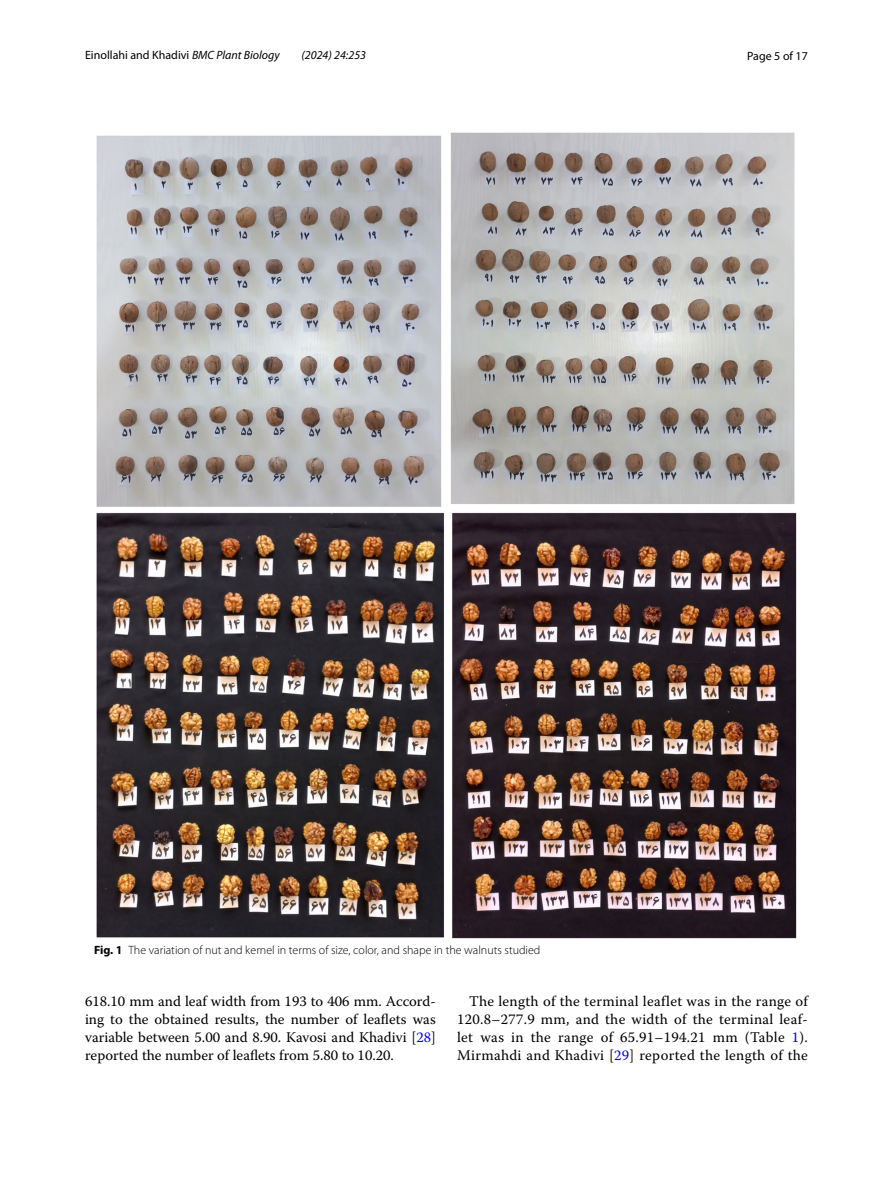
<style>
.page{position:relative;width:893px;height:1187px;background:#fff}
.page>*{position:absolute;margin:0;border:0;box-sizing:border-box;transform-origin:0 0}
.t1{font:14.7px/18px "Warnock Pro";letter-spacing:.015em;color:#000;text-align:justify}
.t2{font:300 12px "Myriad Pro";color:#000}
.t3{font:12px "Myriad Pro";color:#000}
.t4{font:italic 12px "Myriad Pro";color:#000}
.s1{font-style:italic}
.s2{font-weight:700}
.s3{color:#00f}
</style>
<div class="page">
<img style="left:96px;top:133px;width:701px;height:805px">
<p class="t3" style="left:85px;top:48px;width:196px">Einollahi and Khadivi <span class="s1">BMC Plant Biology</span></p>
<p class="t4" style="left:301px;top:48px;width:66px">(2024) 24:253</p>
<p class="t3" style="left:747px;top:48px;width:62px">Page 5 of 17</p>
<p class="t2" style="left:94px;top:943px;width:448px"><span class="s2">Fig. 1</span> The variation of nut and kernel in terms of size, color, and shape in the walnuts studied</p>
<p class="t1" style="left:85px;top:991px;width:352px">618.10 mm and leaf width from 193 to 406 mm. Accord&shy;ing to the obtained results, the number of leaflets was variable between 5.00 and 8.90. Kavosi and Khadivi [<span class="s3">28</span>] reported the number of leaflets from 5.80 to 10.20.</p>
<p class="t1" style="left:457px;top:991px;width:352px;text-indent:12px">The length of the terminal leaflet was in the range of 120.8–277.9 mm, and the width of the terminal leaf&shy;let was in the range of 65.91–194.21 mm (Table <span class="s3">1</span>).<br>Mirmahdi and Khadivi [<span class="s3">29</span>] reported the length of the</p>
</div>
